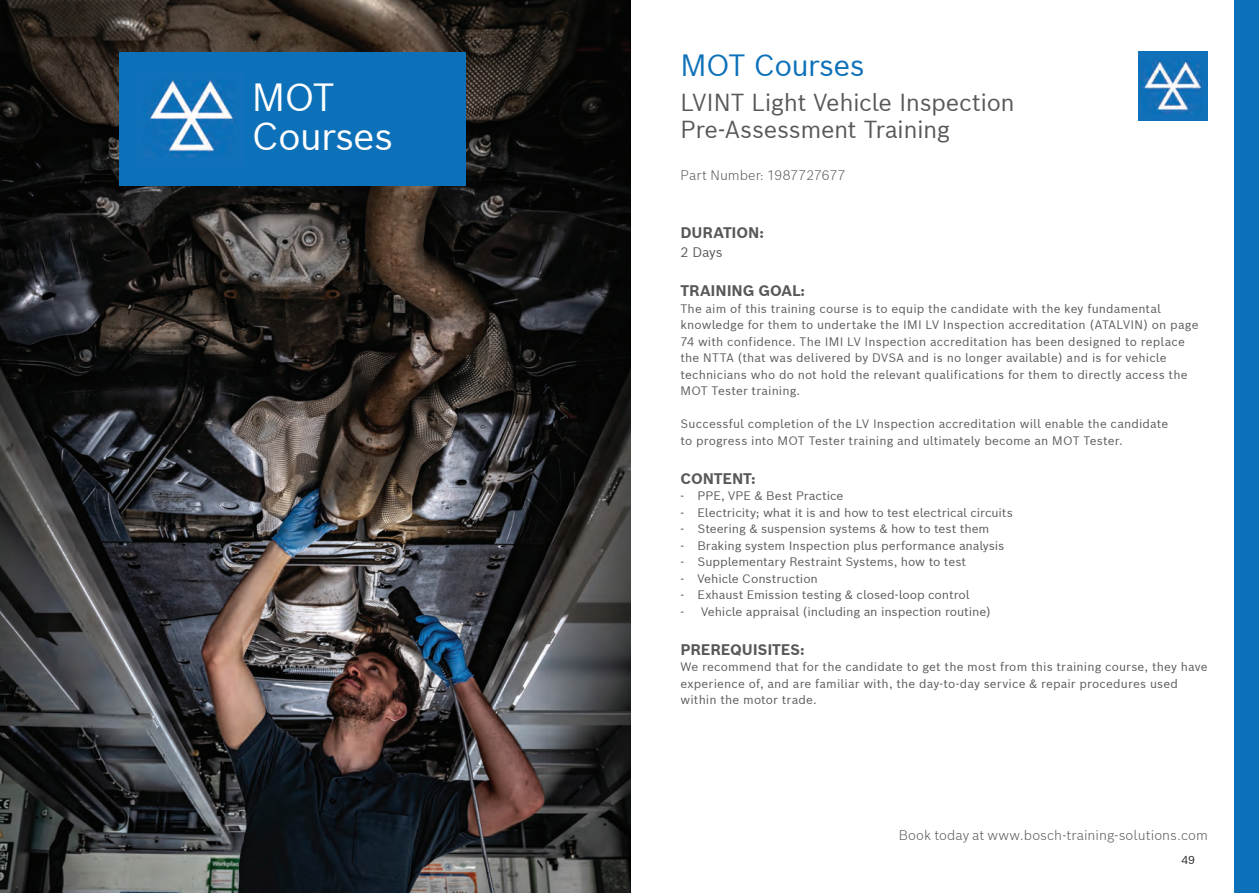
<style>
.page{position:relative;width:1259px;height:893px;background:#fff}
.page>*{position:absolute;margin:0;border:0;box-sizing:border-box;transform-origin:0 0}
.Headlines_Light_24_2{font:38.4px "Bosch Sans";letter-spacing:-.03em;color:#fff}
.Headlines_Light_24_2-2{font:30px "Bosch Sans";letter-spacing:-.025em;color:#0d71b9}
.Headlines_Light_24_2-3{font:24px "Bosch Sans";letter-spacing:-.02em;color:#57585a}
.Fließtext_Light_10_1{font:700 15px "Bosch Sans";letter-spacing:-.01em;color:#57585a}
.Headlines_Light_24_2-4{font:300 13.5px "Bosch Sans";letter-spacing:.005em;color:#57585a}
.Fließtext_Light_10_1-2{font:13.5px "Bosch Sans";color:#57585a}
.Fließtext_Light_10_1-3{font:12px/16.5px "Bosch Sans";letter-spacing:.01em;color:#57585a}
.Fließtext_Light_10_1-4{font:12px "Bosch Sans";letter-spacing:-.01em;color:#57585a}
.t1{font:11.25px "Bosch Sans";color:#231f20}
</style>
<div class="page">
<img style="left:0;top:0;width:630px;height:893px">
<div style="left:119px;top:52px;width:346px;height:134px;background:#0d71b9"></div>
<div style="left:1234px;top:0;width:25px;height:893px;background:#0d71b9"></div>
<img style="left:144px;top:79px;width:91px;height:77px">
<img style="left:1138px;top:51px;width:69px;height:70px">
<img style="left:1139px;top:61px;width:63px;height:53px">
<p class="Headlines_Light_24_2" style="left:252px;top:71px;width:84px">MOT</p>
<p class="Headlines_Light_24_2" style="left:252px;top:110px;width:143px">Courses</p>
<p class="Headlines_Light_24_2-2" style="left:680px;top:45px;width:186px">MOT Courses</p>
<p class="Headlines_Light_24_2-3" style="left:680px;top:86px;width:336px">LVINT Light Vehicle Inspection</p>
<p class="Headlines_Light_24_2-3" style="left:680px;top:113px;width:271px">Pre-Assessment Training</p>
<p class="Headlines_Light_24_2-4" style="left:680px;top:167px;width:167px">Part Number: 1987727677</p>
<p class="Fließtext_Light_10_1" style="left:680px;top:222px;width:85px">DURATION:</p>
<p class="Fließtext_Light_10_1-2" style="left:680px;top:243px;width:44px">2 Days</p>
<p class="Fließtext_Light_10_1" style="left:680px;top:281px;width:126px">TRAINING GOAL:</p>
<p class="Fließtext_Light_10_1-3" style="left:680px;top:300px;width:519px">The aim of this training course is to equip the candidate with the key fundamental knowledge for them to undertake the IMI LV Inspection accreditation (ATALVIN) on page 74 with confidence. The IMI LV Inspection accreditation has been designed to replace the NTTA (that was delivered by DVSA and is no longer available) and is for vehicle technicians who do not hold the relevant qualifications for them to directly access the MOT Tester training.</p>
<p class="Fließtext_Light_10_1-3" style="left:680px;top:415px;width:489px">Successful completion of the LV Inspection accreditation will enable the candidate to progress into MOT Tester training and ultimately become an MOT Tester.</p>
<p class="Fließtext_Light_10_1" style="left:680px;top:468px;width:77px">CONTENT:</p>
<p class="Fließtext_Light_10_1-3" style="left:680px;top:487px;width:165px">- PPE, VPE &amp; Best Practice</p>
<p class="Fließtext_Light_10_1-4" style="left:680px;top:504px;width:334px">- Electricity; what it is and how to test electrical circuits</p>
<p class="Fließtext_Light_10_1-4" style="left:680px;top:521px;width:310px">- Steering &amp; suspension systems &amp; how to test them</p>
<p class="Fließtext_Light_10_1-3" style="left:680px;top:537px;width:325px">- Braking system Inspection plus performance analysis</p>
<p class="Fließtext_Light_10_1-3" style="left:680px;top:553px;width:287px">- Supplementary Restraint Systems, how to test</p>
<p class="Fließtext_Light_10_1-4" style="left:680px;top:570px;width:139px">- Vehicle Construction</p>
<p class="Fließtext_Light_10_1-4" style="left:680px;top:587px;width:290px">- Exhaust Emission testing &amp; closed-loop control</p>
<p class="Fließtext_Light_10_1-4" style="left:680px;top:603px;width:312px">- Vehicle appraisal (including an inspection routine)</p>
<p class="Fließtext_Light_10_1" style="left:680px;top:639px;width:126px">PREREQUISITES:</p>
<p class="Fließtext_Light_10_1-3" style="left:680px;top:658px;width:528px">We recommend that for the candidate to get the most from this training course, they have experience of, and are familiar with, the day-to-day service &amp; repair procedures used within the motor trade.</p>
<p class="Headlines_Light_24_2-4" style="left:898px;top:826px;width:311px">Book today at www.bosch-training-solutions.com</p>
<p class="t1" style="left:1181px;top:853px;width:15px">49</p>
</div>
